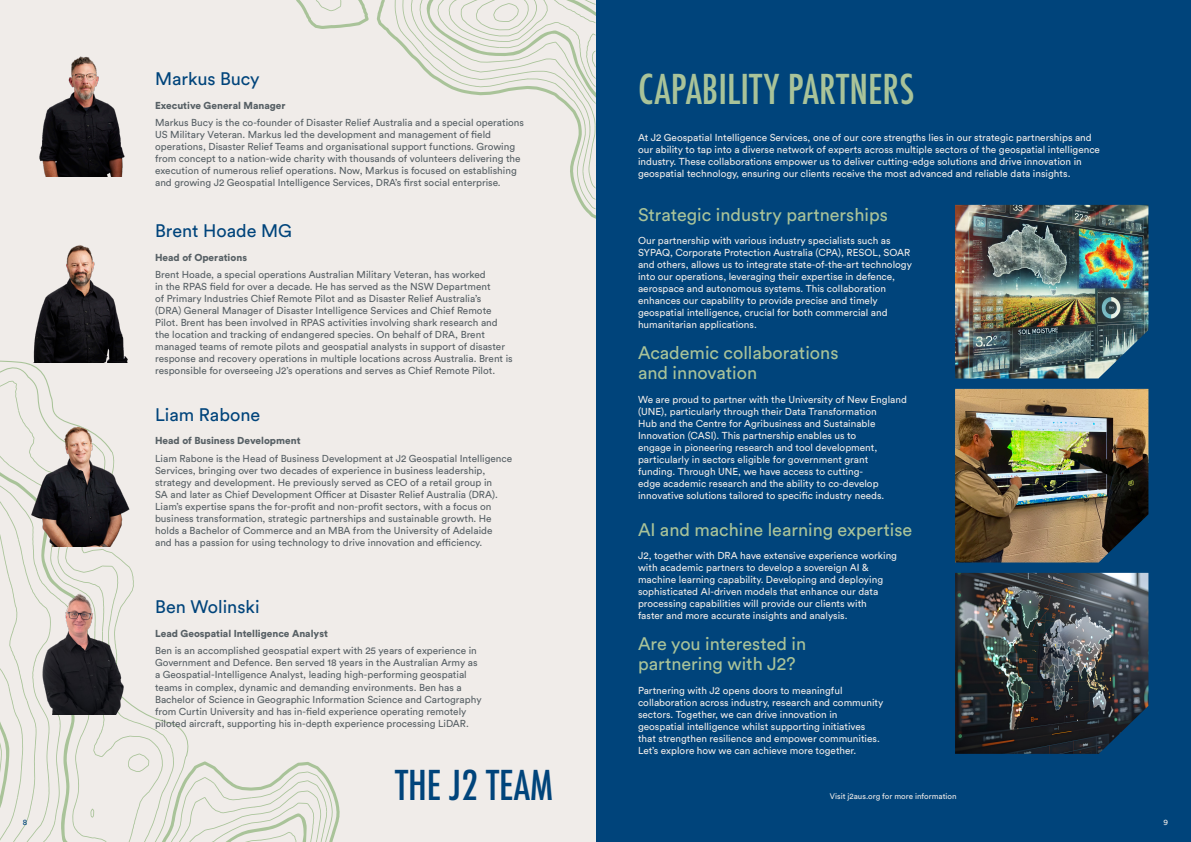
<style>
.page{position:relative;width:1191px;height:842px;background:#fff}
.page>*{position:absolute;margin:0;border:0;box-sizing:border-box;transform-origin:0 0}
.J2_Heading_1{font:500 condensed 40px "Futura";color:#a9c399}
.J2_Heading_1-2{font:500 condensed 40px "Futura";color:#00447b}
.J2_Heading_2{font:18px/20px "Circular Std";color:#a9c399}
.J2_Heading_2-2{font:18px "Circular Std";color:#00447b}
.J2_Body{font:18px/20px "Circular Std";color:#a9c399}
.J2_Body-2{font:10px/12px "Circular Std";color:#576065}
.J2_Body-3{font:10px/12px "Circular Std";color:#f0ece9}
.J2_Heading_2-3{font:10px/12px "Circular Std";color:#f0ece9}
.J2_Body-4{font:900 10px "Circular Std";color:#576065}
.J2_Image_Caption{font:8px "Circular Std";color:#f0ece9}
.t1{font:8px "Circular Std";color:#00447b}
</style>
<div class="page">
<div style="left:595px;top:0;width:596px;height:842px;background:#00447b"></div>
<div style="left:0;top:0;width:595px;height:842px;background:#f0ece9"></div>
<svg style="left:0;top:360px;width:340px;height:482px"></svg>
<svg style="left:45px;top:0;width:550px;height:219px"></svg>
<svg style="left:316px;top:0;width:25px;height:11px"></svg>
<svg style="left:395px;top:0;width:200px;height:209px"></svg>
<img style="left:28px;top:245px;width:100px;height:117px">
<img style="left:39px;top:593px;width:93px;height:121px">
<img style="left:29px;top:422px;width:103px;height:125px">
<img style="left:39px;top:55px;width:93px;height:121px">
<img style="left:955px;top:205px;width:193px;height:173px">
<img style="left:955px;top:389px;width:193px;height:173px">
<img style="left:955px;top:573px;width:193px;height:181px">
<p class="J2_Heading_2-2" style="left:155px;top:68px;width:106px">Markus Bucy</p>
<p class="J2_Body-4" style="left:155px;top:99px;width:132px">Executive General Manager</p>
<p class="J2_Body-2" style="left:155px;top:117px;width:370px">Markus Bucy is the co-founder of Disaster Relief Australia and a special operations US Military Veteran. Markus led the development and management of field operations, Disaster Relief Teams and organisational support functions. Growing from concept to a nation-wide charity with thousands of volunteers delivering the execution of numerous relief operations. Now, Markus is focused on establishing and growing J2 Geospatial Intelligence Services, DRA’s first social enterprise.</p>
<p class="J2_Heading_2-2" style="left:155px;top:220px;width:138px">Brent Hoade MG</p>
<p class="J2_Body-4" style="left:155px;top:251px;width:93px">Head of Operations</p>
<p class="J2_Body-2" style="left:155px;top:269px;width:359px">Brent Hoade, a special operations Australian Military Veteran, has worked<br>in the RPAS field for over a decade. He has served as the NSW Department<br>of Primary Industries Chief Remote Pilot and as Disaster Relief Australia’s<br>(DRA) General Manager of Disaster Intelligence Services and Chief Remote Pilot. Brent has been involved in RPAS activities involving shark research and the location and tracking of endangered species. On behalf of DRA, Brent managed teams of remote pilots and geospatial analysts in support of disaster response and recovery operations in multiple locations across Australia. Brent is responsible for overseeing J2’s operations and serves as Chief Remote Pilot.</p>
<p class="J2_Heading_2-2" style="left:155px;top:404px;width:107px">Liam Rabone</p>
<p class="J2_Body-4" style="left:155px;top:434px;width:147px">Head of Business Development</p>
<p class="J2_Body-2" style="left:155px;top:452px;width:359px">Liam Rabone is the Head of Business Development at J2 Geospatial Intelligence Services, bringing over two decades of experience in business leadership, strategy and development. He previously served as CEO of a retail group in<br>SA and later as Chief Development Officer at Disaster Relief Australia (DRA).<br>Liam’s expertise spans the for-profit and non-profit sectors, with a focus on business transformation, strategic partnerships and sustainable growth. He holds a Bachelor of Commerce and an MBA from the University of Adelaide<br>and has a passion for using technology to drive innovation and efficiency.</p>
<p class="J2_Heading_2-2" style="left:155px;top:596px;width:106px">Ben Wolinski</p>
<p class="J2_Body-4" style="left:155px;top:627px;width:174px">Lead Geospatial Intelligence Analyst</p>
<p class="J2_Body-2" style="left:155px;top:645px;width:328px">Ben is an accomplished geospatial expert with 25 years of experience in Government and Defence. Ben served 18 years in the Australian Army as a Geospatial-Intelligence Analyst, leading high-performing geospatial teams in complex, dynamic and demanding environments. Ben has a Bachelor of Science in Geographic Information Science and Cartography from Curtin University and has in-field experience operating remotely piloted aircraft, supporting his in-depth experience processing LiDAR.</p>
<p class="J2_Heading_1-2" style="left:395px;top:759px;width:159px">THE J2 TEAM</p>
<p class="J2_Heading_1" style="left:638px;top:64px;width:278px">CAPABILITY PARTNERS</p>
<p class="J2_Body-3" style="left:638px;top:131px;width:463px">At J2 Geospatial Intelligence Services, one of our core strengths lies in our strategic partnerships and our ability to tap into a diverse network of experts across multiple sectors of the geospatial intelligence industry. These collaborations empower us to deliver cutting-edge solutions and drive innovation in geospatial technology, ensuring our clients receive the most advanced and reliable data insights.</p>
<p class="J2_Heading_2" style="left:638px;top:204px;width:251px">Strategic industry partnerships</p>
<p class="J2_Heading_2-3" style="left:638px;top:234px;width:275px">Our partnership with various industry specialists such as SYPAQ, Corporate Protection Australia (CPA), RESOL, SOAR and others, allows us to integrate state-of-the-art technology into our operations, leveraging their expertise in defence, aerospace and autonomous systems. This collaboration enhances our capability to provide precise and timely geospatial intelligence, crucial for both commercial and humanitarian applications.</p>
<p class="J2_Heading_2" style="left:638px;top:343px;width:202px">Academic collaborations and innovation</p>
<p class="J2_Body-3" style="left:638px;top:393px;width:270px">We are proud to partner with the University of New England (UNE), particularly through their Data Transformation<br>Hub and the Centre for Agribusiness and Sustainable Innovation (CASI). This partnership enables us to<br>engage in pioneering research and tool development, particularly in sectors eligible for government grant funding. Through UNE, we have access to cutting-<br>edge academic research and the ability to co-develop innovative solutions tailored to specific industry needs.</p>
<p class="J2_Heading_2" style="left:638px;top:519px;width:276px">AI and machine learning expertise</p>
<p class="J2_Body-3" style="left:638px;top:549px;width:260px">J2, together with DRA have extensive experience working with academic partners to develop a sovereign AI &amp; machine learning capability. Developing and deploying sophisticated AI-driven models that enhance our data processing capabilities will provide our clients with<br>faster and more accurate insights and analysis.</p>
<p class="J2_Body" style="left:638px;top:634px;width:170px">Are you interested in partnering with J2?</p>
<p class="J2_Body-3" style="left:638px;top:684px;width:247px">Partnering with J2 opens doors to meaningful collaboration across industry, research and community sectors. Together, we can drive innovation in geospatial intelligence whilst supporting initiatives that strengthen resilience and empower communities.<br>Let’s explore how we can achieve more together.</p>
<p class="J2_Image_Caption" style="left:829px;top:791px;width:128px">Visit j2aus.org for more information</p>
<p class="t1" style="left:23px;top:817px;width:6px">8</p>
<p class="J2_Image_Caption" style="left:1163px;top:817px;width:6px">9</p>
</div>
